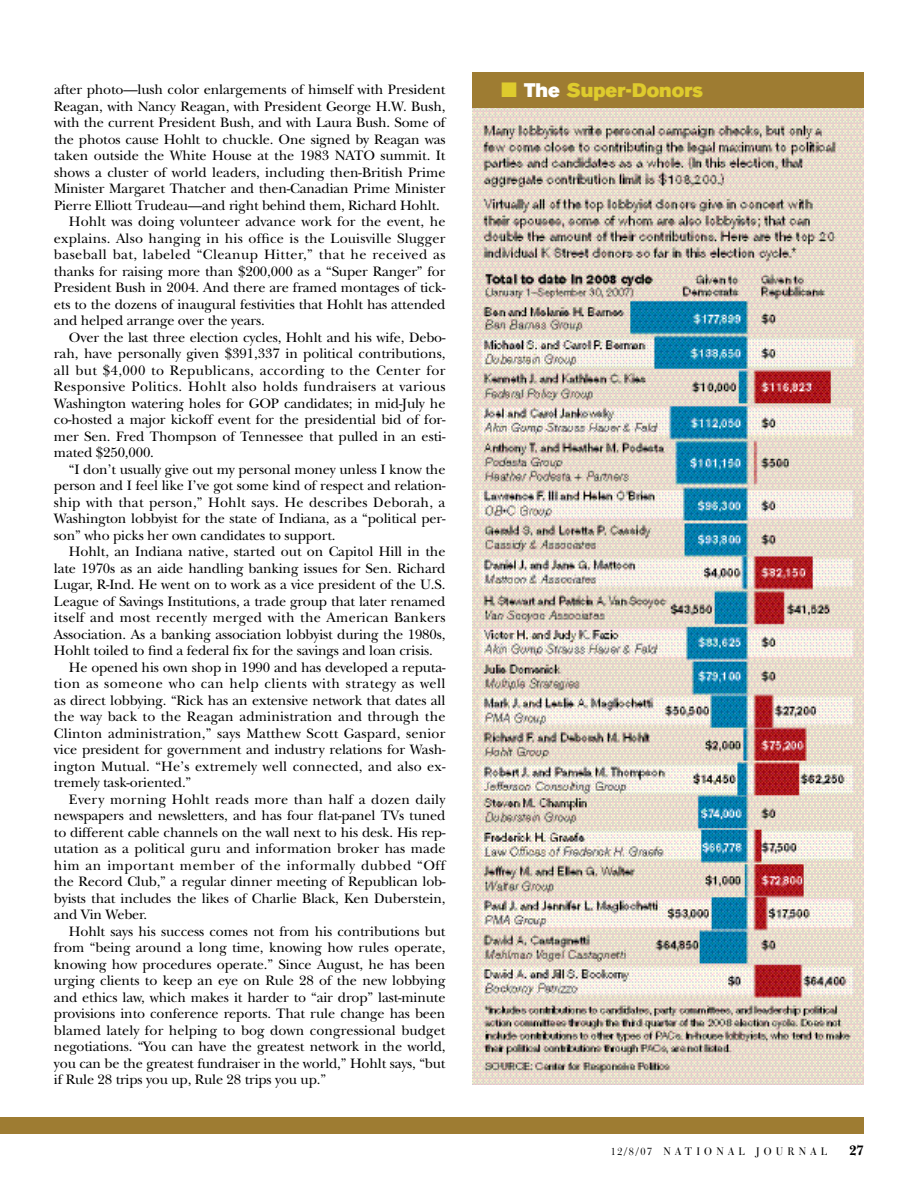
<style>
.page{position:relative;width:918px;height:1188px;background:#fff}
.page>*{position:absolute;margin:0;border:0;box-sizing:border-box;transform-origin:0 0}
.t1{font:19.5px "Akzidenz Grotesk BE Super";color:#decb2d}
.t2{font:14.25px "New Baskerville";letter-spacing:-.01em;color:#000}
.t3{font:14.25px "New Baskerville";letter-spacing:.015em;color:#000}
.t4{font:14.25px "New Baskerville";letter-spacing:.01em;color:#000}
.t5{font:14.25px "New Baskerville";letter-spacing:.025em;color:#000}
.t6{font:14.25px "New Baskerville";letter-spacing:.03em;color:#000}
.t7{font:14.25px "New Baskerville";letter-spacing:.035em;color:#000}
.t8{font:700 14.25px "New Baskerville";color:#000}
.t9{font:10.5px "Bulmer BT";letter-spacing:.4em;color:#000}
.s1{color:#fff}
</style>
<div class="page">
<div style="left:0;top:1118px;width:864px;height:16px;background:#9e7c32"></div>
<img style="left:473px;top:108px;width:391px;height:976px">
<div style="left:472px;top:72px;width:392px;height:36px;background:#9e7c32"></div>
<p class="t2" style="left:54px;top:85px;width:393px">after photo—lush color enlargements of himself with President</p>
<p class="t2" style="left:54px;top:102px;width:393px">Reagan, with Nancy Reagan, with President George H.W. Bush,</p>
<p class="t2" style="left:54px;top:118px;width:393px">with the current President Bush, and with Laura Bush. Some of</p>
<p class="t2" style="left:54px;top:135px;width:393px">the photos cause Hohlt to chuckle. One signed by Reagan was</p>
<p class="t2" style="left:54px;top:151px;width:393px">taken outside the White House at the 1983 NATO summit. It</p>
<p class="t2" style="left:54px;top:168px;width:393px">shows a cluster of world leaders, including then-British Prime</p>
<p class="t2" style="left:54px;top:184px;width:393px">Minister Margaret Thatcher and then-Canadian Prime Minister</p>
<p class="t2" style="left:54px;top:201px;width:387px">Pierre Elliott Trudeau—and right behind them, Richard Hohlt.</p>
<p class="t2" style="left:69px;top:217px;width:378px">Hohlt was doing volunteer advance work for the event, he</p>
<p class="t4" style="left:54px;top:234px;width:393px">explains. Also hanging in his office is the Louisville Slugger</p>
<p class="t6" style="left:54px;top:250px;width:393px">baseball bat, labeled “Cleanup Hitter,” that he received as</p>
<p class="t2" style="left:54px;top:267px;width:393px">thanks for raising more than $200,000 as a “Super Ranger” for</p>
<p class="t2" style="left:54px;top:283px;width:393px">President Bush in 2004. And there are framed montages of tick-</p>
<p class="t2" style="left:54px;top:300px;width:393px">ets to the dozens of inaugural festivities that Hohlt has attended</p>
<p class="t2" style="left:54px;top:316px;width:212px">and helped arrange over the years.</p>
<p class="t2" style="left:69px;top:333px;width:378px">Over the last three election cycles, Hohlt and his wife, Debo-</p>
<p class="t2" style="left:54px;top:349px;width:393px">rah, have personally given $391,337 in political contributions,</p>
<p class="t5" style="left:54px;top:366px;width:393px">all but $4,000 to Republicans, according to the Center for</p>
<p class="t5" style="left:54px;top:382px;width:393px">Responsive Politics. Hohlt also holds fundraisers at various</p>
<p class="t2" style="left:54px;top:399px;width:393px">Washington watering holes for GOP candidates; in mid-July he</p>
<p class="t2" style="left:54px;top:415px;width:393px">co-hosted a major kickoff event for the presidential bid of for-</p>
<p class="t2" style="left:54px;top:432px;width:393px">mer Sen. Fred Thompson of Tennessee that pulled in an esti-</p>
<p class="t2" style="left:54px;top:448px;width:101px">mated $250,000.</p>
<p class="t2" style="left:69px;top:465px;width:378px">“I don’t usually give out my personal money unless I know the</p>
<p class="t2" style="left:54px;top:481px;width:393px">person and I feel like I’ve got some kind of respect and relation-</p>
<p class="t3" style="left:54px;top:498px;width:393px">ship with that person,” Hohlt says. He describes Deborah, a</p>
<p class="t2" style="left:54px;top:514px;width:393px">Washington lobbyist for the state of Indiana, as a “political per-</p>
<p class="t2" style="left:54px;top:531px;width:283px">son” who picks her own candidates to support.</p>
<p class="t2" style="left:69px;top:547px;width:378px">Hohlt, an Indiana native, started out on Capitol Hill in the</p>
<p class="t2" style="left:54px;top:564px;width:393px">late 1970s as an aide handling banking issues for Sen. Richard</p>
<p class="t2" style="left:54px;top:580px;width:393px">Lugar, R-Ind. He went on to work as a vice president of the U.S.</p>
<p class="t2" style="left:54px;top:597px;width:393px">League of Savings Institutions, a trade group that later renamed</p>
<p class="t3" style="left:54px;top:613px;width:393px">itself and most recently merged with the American Bankers</p>
<p class="t2" style="left:54px;top:630px;width:393px">Association. As a banking association lobbyist during the 1980s,</p>
<p class="t2" style="left:54px;top:646px;width:380px">Hohlt toiled to find a federal fix for the savings and loan crisis.</p>
<p class="t2" style="left:69px;top:663px;width:378px">He opened his own shop in 1990 and has developed a reputa-</p>
<p class="t6" style="left:54px;top:679px;width:393px">tion as someone who can help clients with strategy as well</p>
<p class="t2" style="left:54px;top:696px;width:393px">as direct lobbying. “Rick has an extensive network that dates all</p>
<p class="t4" style="left:54px;top:712px;width:393px">the way back to the Reagan administration and through the</p>
<p class="t3" style="left:54px;top:729px;width:393px">Clinton administration,” says Matthew Scott Gaspard, senior</p>
<p class="t2" style="left:54px;top:745px;width:393px">vice president for government and industry relations for Wash-</p>
<p class="t4" style="left:54px;top:762px;width:393px">ington Mutual. “He’s extremely well connected, and also ex-</p>
<p class="t2" style="left:54px;top:778px;width:139px">tremely task-oriented.”</p>
<p class="t3" style="left:69px;top:795px;width:378px">Every morning Hohlt reads more than half a dozen daily</p>
<p class="t2" style="left:54px;top:811px;width:393px">newspapers and newsletters, and has four flat-panel TVs tuned</p>
<p class="t2" style="left:54px;top:828px;width:393px">to different cable channels on the wall next to his desk. His rep-</p>
<p class="t2" style="left:54px;top:844px;width:393px">utation as a political guru and information broker has made</p>
<p class="t7" style="left:54px;top:861px;width:393px">him an important member of the informally dubbed “Off</p>
<p class="t2" style="left:54px;top:877px;width:393px">the Record Club,” a regular dinner meeting of Republican lob-</p>
<p class="t2" style="left:54px;top:894px;width:393px">byists that includes the likes of Charlie Black, Ken Duberstein,</p>
<p class="t2" style="left:54px;top:910px;width:95px">and Vin Weber.</p>
<p class="t2" style="left:69px;top:927px;width:378px">Hohlt says his success comes not from his contributions but</p>
<p class="t2" style="left:54px;top:943px;width:393px">from “being around a long time, knowing how rules operate,</p>
<p class="t2" style="left:54px;top:960px;width:393px">knowing how procedures operate.” Since August, he has been</p>
<p class="t2" style="left:54px;top:976px;width:393px">urging clients to keep an eye on Rule 28 of the new lobbying</p>
<p class="t2" style="left:54px;top:993px;width:393px">and ethics law, which makes it harder to “air drop” last-minute</p>
<p class="t2" style="left:54px;top:1009px;width:393px">provisions into conference reports. That rule change has been</p>
<p class="t2" style="left:54px;top:1026px;width:393px">blamed lately for helping to bog down congressional budget</p>
<p class="t2" style="left:54px;top:1042px;width:393px">negotiations. “You can have the greatest network in the world,</p>
<p class="t2" style="left:54px;top:1059px;width:393px">you can be the greatest fundraiser in the world,” Hohlt says, “but</p>
<p class="t2" style="left:54px;top:1075px;width:274px">if Rule 28 trips you up, Rule 28 trips you up.”</p>
<h1 class="t1" style="left:501px;top:83px;width:204px">■ <span class="s1">The</span> Super-Donors</h1>
<p class="t9" style="left:611px;top:1147px;width:218px">12/8/07 NATIONAL JOURNAL</p>
<p class="t8" style="left:849px;top:1142px;width:16px">27</p>
</div>
